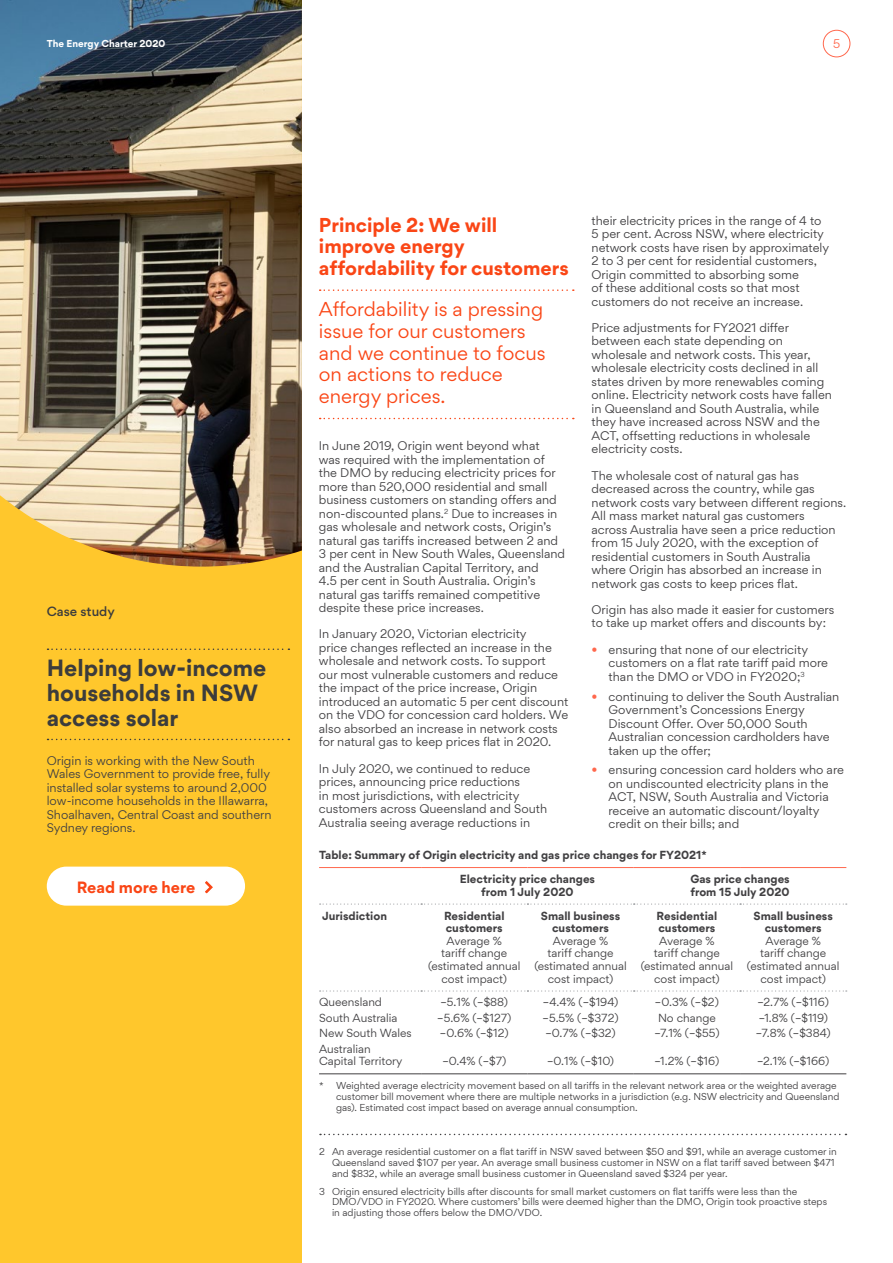
<style>
.page{position:relative;width:893px;height:1263px;background:#fff}
.page>*{position:absolute;margin:0;border:0;box-sizing:border-box;transform-origin:0 0}
.t1{font:700 21px/25.2px "Origin Gordita";color:#3c3c3c}
.t2{font:18px/21.6px "Origin Gordita";color:#fa4616}
.t3{font:700 18px/21.6px "Origin Gordita";color:#fa4616}
.t4{font:700 14.7px "Origin Gordita";color:#fa4616}
.t5{font:500 12px "Origin Gordita";color:#3c3c3c}
.t6{font:11.25px/13.5px "Origin Gordita";color:#414042}
.t7{font:11.25px "Origin Gordita";color:#ff684d}
.t8{font:10.5px/12.6px "Origin Gordita";color:#414042;text-align:center}
.t9{font:700 10.5px/12.6px "Origin Gordita";color:#414042;text-align:center}
.t10{font:9px/10.8px "Origin Gordita";color:#414042}
.t11{font:700 9px "Origin Gordita";color:#fff}
.s1{font-size:12px;color:#ff684d}
</style>
<div class="page">
<svg style="left:320px;top:289px;width:254px;height:2px"></svg>
<svg style="left:320px;top:418px;width:254px;height:1px"></svg>
<svg style="left:320px;top:1134px;width:526px;height:1px"></svg>
<hr style="left:319px;top:1073px;width:102px;height:1px;background:#414042">
<hr style="left:421px;top:1073px;width:106px;height:1px;background:#414042">
<hr style="left:527px;top:1073px;width:107px;height:1px;background:#414042">
<hr style="left:634px;top:1073px;width:106px;height:1px;background:#414042">
<hr style="left:740px;top:1073px;width:106px;height:1px;background:#414042">
<svg style="left:320px;top:990px;width:527px;height:1px"></svg>
<hr style="left:319px;top:867px;width:102px;height:1px;background:#ff684d">
<hr style="left:421px;top:867px;width:106px;height:1px;background:#ff684d">
<hr style="left:527px;top:867px;width:107px;height:1px;background:#ff684d">
<hr style="left:634px;top:867px;width:106px;height:1px;background:#ff684d">
<hr style="left:740px;top:867px;width:106px;height:1px;background:#ff684d">
<svg style="left:320px;top:903px;width:527px;height:2px"></svg>
<div style="left:0;top:0;width:302px;height:1263px;background:#ffc72c"></div>
<svg style="left:48px;top:648px;width:241px;height:2px"></svg>
<svg style="left:48px;top:739px;width:241px;height:1px"></svg>
<div style="left:47px;top:866px;width:198px;height:40px;background:#fff;border-radius:20px"></div>
<svg style="left:205px;top:881px;width:8px;height:13px"></svg>
<img style="left:0;top:0;width:302px;height:567px">
<div style="left:823px;top:30px;width:27px;height:27px;border:1px solid #ff684d;border-radius:50%"></div>
<p class="t11" style="left:47px;top:36px;width:120px">The Energy Charter 2020</p>
<p class="t7" style="left:833px;top:35px;width:9px">5</p>
<p class="t5" style="left:47px;top:602px;width:70px">Case study</p>
<h1 class="t1" style="left:47px;top:654px;width:221px">Helping low-income households in NSW access solar</h1>
<p class="t6" style="left:47px;top:754px;width:226px">Origin is working with the New South Wales Government to provide free, fully installed solar systems to around 2,000 low-income households in the Illawarra, Shoalhaven, Central Coast and southern Sydney regions.</p>
<h3 class="t4" style="left:77px;top:875px;width:120px">Read more here</h3>
<h2 class="t3" style="left:319px;top:213px;width:251px">Principle 2: We will improve energy affordability for customers</h2>
<h2 class="t2" style="left:319px;top:298px;width:228px">Affordability is a pressing issue for our customers and we continue to focus on actions to reduce energy prices.</h2>
<p class="t6" style="left:319px;top:439px;width:248px">In June 2019, Origin went beyond what<br>was required with the implementation of the DMO by reducing electricity prices for more than 520,000 residential and small business customers on standing offers and non-discounted plans.<sup>2</sup> Due to increases in gas wholesale and network costs, Origin’s natural gas tariffs increased between 2 and 3 per cent in New South Wales, Queensland and the Australian Capital Territory, and<br>4.5 per cent in South Australia. Origin’s natural gas tariffs remained competitive despite these price increases.</p>
<p class="t6" style="left:319px;top:627px;width:251px">In January 2020, Victorian electricity<br>price changes reflected an increase in the wholesale and network costs. To support<br>our most vulnerable customers and reduce the impact of the price increase, Origin introduced an automatic 5 per cent discount on the VDO for concession card holders. We also absorbed an increase in network costs for natural gas to keep prices flat in 2020.</p>
<p class="t6" style="left:319px;top:761px;width:230px">In July 2020, we continued to reduce prices, announcing price reductions<br>in most jurisdictions, with electricity customers across Queensland and South Australia seeing average reductions in</p>
<p class="t6" style="left:592px;top:213px;width:239px">their electricity prices in the range of 4 to 5 per cent. Across NSW, where electricity network costs have risen by approximately 2 to 3 per cent for residential customers, Origin committed to absorbing some<br>of these additional costs so that most customers do not receive an increase.</p>
<p class="t6" style="left:592px;top:320px;width:242px">Price adjustments for FY2021 differ between each state depending on wholesale and network costs. This year, wholesale electricity costs declined in all states driven by more renewables coming online. Electricity network costs have fallen in Queensland and South Australia, while they have increased across NSW and the ACT, offsetting reductions in wholesale electricity costs.</p>
<p class="t6" style="left:592px;top:468px;width:256px">The wholesale cost of natural gas has decreased across the country, while gas network costs vary between different regions.<br>All mass market natural gas customers<br>across Australia have seen a price reduction from 15 July 2020, with the exception of residential customers in South Australia where Origin has absorbed an increase in network gas costs to keep prices flat.</p>
<p class="t6" style="left:592px;top:602px;width:244px">Origin has also made it easier for customers to take up market offers and discounts by:</p>
<p class="t6" style="left:609px;top:642px;width:221px;text-indent:-17px"><span class="s1">•</span> ensuring that none of our electricity customers on a flat rate tariff paid more than the DMO or VDO in FY2020;<sup>3</sup></p>
<p class="t6" style="left:609px;top:689px;width:232px;text-indent:-17px"><span class="s1">•</span> continuing to deliver the South Australian Government’s Concessions Energy Discount Offer. Over 50,000 South Australian concession cardholders have taken up the offer;</p>
<p class="t6" style="left:609px;top:763px;width:237px;text-indent:-17px"><span class="s1">•</span> ensuring concession card holders who are on undiscounted electricity plans in the ACT, NSW, South Australia and Victoria receive an automatic discount/loyalty credit on their bills; and</p>
<p class="t9" style="left:319px;top:848px;width:389px">Table: Summary of Origin electricity and gas price changes for FY2021*</p>
<p class="t9" style="left:460px;top:872px;width:137px">Electricity price changes from 1 July 2020</p>
<p class="t9" style="left:690px;top:872px;width:101px;text-align:left">Gas price changes from 15 July 2020</p>
<p class="t9" style="left:322px;top:909px;width:67px">Jurisdiction</p>
<p class="t9" style="left:444px;top:909px;width:62px;text-align:left">Residential customers</p>
<p class="t8" style="left:428px;top:934px;width:94px">Average %<br>tariff change (estimated annual cost impact)</p>
<p class="t9" style="left:657px;top:909px;width:62px;text-align:left">Residential customers</p>
<p class="t8" style="left:641px;top:934px;width:94px">Average %<br>tariff change (estimated annual cost impact)</p>
<p class="t9" style="left:753px;top:909px;width:81px">Small business customers</p>
<p class="t8" style="left:747px;top:934px;width:94px">Average %<br>tariff change (estimated annual cost impact)</p>
<p class="t9" style="left:541px;top:909px;width:81px">Small business customers</p>
<p class="t8" style="left:534px;top:934px;width:94px">Average %<br>tariff change (estimated annual cost impact)</p>
<p class="t8" style="left:319px;top:996px;width:64px">Queensland</p>
<p class="t8" style="left:441px;top:996px;width:69px">–5.1% (–$88)</p>
<p class="t8" style="left:543px;top:996px;width:77px">–4.4% (–$194)</p>
<p class="t8" style="left:655px;top:996px;width:65px">–0.3% (–$2)</p>
<p class="t8" style="left:757px;top:996px;width:73px">–2.7% (–$116)</p>
<p class="t8" style="left:319px;top:1011px;width:80px">South Australia</p>
<p class="t8" style="left:437px;top:1011px;width:76px">–5.6% (–$127)</p>
<p class="t8" style="left:543px;top:1011px;width:77px">–5.5% (–$372)</p>
<p class="t8" style="left:658px;top:1011px;width:59px">No change</p>
<p class="t8" style="left:759px;top:1011px;width:71px">–1.8% (–$119)</p>
<p class="t8" style="left:319px;top:1027px;width:94px">New South Wales</p>
<p class="t8" style="left:440px;top:1027px;width:70px">–0.6% (–$12)</p>
<p class="t8" style="left:545px;top:1027px;width:72px">–0.7% (–$32)</p>
<p class="t8" style="left:654px;top:1027px;width:67px">–7.1% (–$55)</p>
<p class="t8" style="left:756px;top:1027px;width:76px">–7.8% (–$384)</p>
<p class="t8" style="left:319px;top:1042px;width:85px;text-align:left">Australian<br>Capital Territory</p>
<p class="t8" style="left:442px;top:1055px;width:65px">–0.4% (–$7)</p>
<p class="t8" style="left:547px;top:1055px;width:68px">–0.1% (–$10)</p>
<p class="t8" style="left:654px;top:1055px;width:66px">–1.2% (–$16)</p>
<p class="t8" style="left:757px;top:1055px;width:74px">–2.1% (–$166)</p>
<p class="t10" style="left:336px;top:1080px;width:505px;text-indent:-17px">* Weighted average electricity movement based on all tariffs in the relevant network area or the weighted average customer bill movement where there are multiple networks in a jurisdiction (e.g. NSW electricity and Queensland gas). Estimated cost impact based on average annual consumption.</p>
<p class="t10" style="left:332px;top:1146px;width:506px;text-indent:-13px">2 An average residential customer on a flat tariff in NSW saved between $50 and $91, while an average customer in<br>Queensland saved $107 per year. An average small business customer in NSW on a flat tariff saved between $471 and $832, while an average small business customer in Queensland saved $324 per year.</p>
<p class="t10" style="left:332px;top:1185px;width:497px;text-indent:-13px">3 Origin ensured electricity bills after discounts for small market customers on flat tariffs were less than the<br>DMO/VDO in FY2020. Where customers’ bills were deemed higher than the DMO, Origin took proactive steps in adjusting those offers below the DMO/VDO.</p>
</div>
